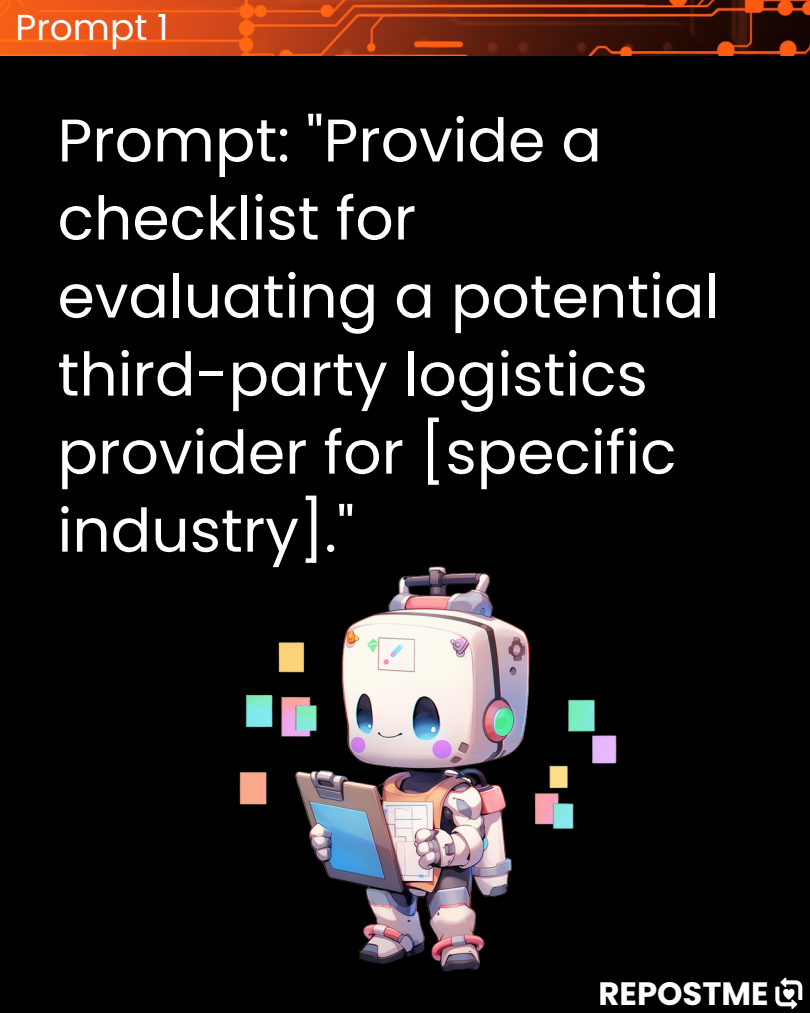
<style>
.page{position:relative;width:810px;height:1013px;background:#fff}
.page>*{position:absolute;margin:0;border:0;box-sizing:border-box;transform-origin:0 0}
.t1{font:60px/78px "Poppins";color:#fff}
.t2{font:36px "Poppins";color:#fff}
.t3{font:700 32.3px "Poppins";color:#fff}
</style>
<div class="page">
<div style="left:0;top:0;width:810px;height:1012px;background:#000"></div>
<img style="left:0;top:0;width:810px;height:55px">
<svg style="left:775px;top:977px;width:27px;height:32px"></svg>
<img style="left:239px;top:566px;width:378px;height:406px">
<p class="t2" style="left:16px;top:2px;width:154px">Prompt 1</p>
<p class="t1" style="left:58px;top:101px;width:663px">Prompt: "Provide a checklist for evaluating a potential third-party logistics provider for [specific industry]."</p>
<p class="t3" style="left:598px;top:970px;width:172px">REPOSTME</p>
</div>
